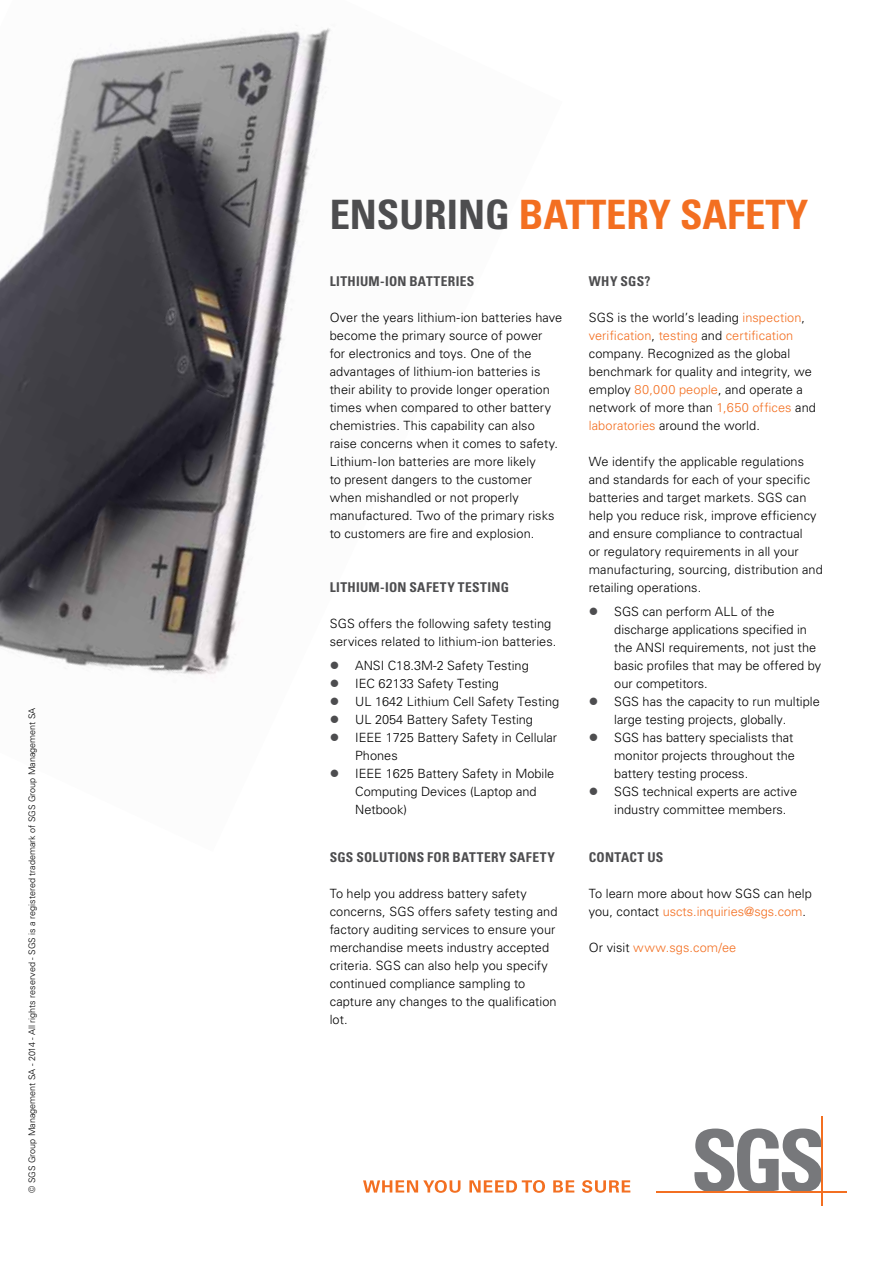
<style>
.page{position:relative;width:893px;height:1263px;background:#fff}
.page>*{position:absolute;margin:0;border:0;box-sizing:border-box;transform-origin:0 0}
.t1{font:700 condensed 40.5px "Univers LT Std";color:#f36f21}
.t2{font:700 condensed 13.5px "Univers LT Std";letter-spacing:.025em;color:#4d4d4f}
.t3{font:300 12.75px/18px "Univers LT Std";letter-spacing:.005em;color:#000}
.t4{font:300 12.75px "Univers LT Std";letter-spacing:.01em;color:#f36f21}
.t5{font:300 9px "Univers LT Std";color:#000}
.s1{color:#333}
.s2{color:#4d4d4f}
.s3{color:#f36f21}
.s4{color:#000}
</style>
<div class="page">
<img style="left:0;top:25px;width:331px;height:650px">
<svg style="left:363px;top:1180px;width:97px;height:13px"></svg>
<svg style="left:469px;top:1180px;width:76px;height:13px"></svg>
<svg style="left:553px;top:1180px;width:21px;height:12px"></svg>
<svg style="left:582px;top:1180px;width:48px;height:13px"></svg>
<svg style="left:694px;top:1128px;width:127px;height:63px"></svg>
<hr style="left:656px;top:1191px;width:191px;height:1px;background:#f36f21">
<hr style="left:821px;top:1116px;width:2px;height:89px;background:#f36f21">
<p class="t5" style="left:27px;top:1193px;width:486px;rotate:-90deg"><span class="s1">©</span> SGS Group Management SA - 2014 - All rights reserved - SGS is a registered trademark of SGS Group Management SA</p>
<h1 class="t1" style="left:330px;top:190px;width:480px"><span class="s2">ENSURING</span> BATTERY SAFETY</h1>
<p class="t2" style="left:330px;top:273px;width:146px">LITHIUM-ION BATTERIES</p>
<p class="t3" style="left:330px;top:309px;width:234px">Over the years lithium-ion batteries have become the primary source of power<br>for electronics and toys. One of the advantages of lithium-ion batteries is their ability to provide longer operation times when compared to other battery chemistries. This capability can also raise concerns when it comes to safety.<br>Lithium-Ion batteries are more likely<br>to present dangers to the customer when mishandled or not properly manufactured. Two of the primary risks to customers are fire and explosion.</p>
<p class="t2" style="left:330px;top:579px;width:181px">LITHIUM-ION SAFETY TESTING</p>
<p class="t3" style="left:330px;top:615px;width:228px">SGS offers the following safety testing services related to lithium-ion batteries.</p>
<p class="t3" style="left:355px;top:657px;width:206px">ANSI C18.3M-2 Safety Testing<br>IEC 62133 Safety Testing<br>UL 1642 Lithium Cell Safety Testing<br>UL 2054 Battery Safety Testing<br>IEEE 1725 Battery Safety in Cellular<br>Phones<br>IEEE 1625 Battery Safety in Mobile<br>Computing Devices (Laptop and<br>Netbook)</p>
<p class="t2" style="left:330px;top:849px;width:227px">SGS SOLUTIONS FOR BATTERY SAFETY</p>
<p class="t3" style="left:330px;top:885px;width:229px">To help you address battery safety concerns, SGS offers safety testing and factory auditing services to ensure your merchandise meets industry accepted criteria. SGS can also help you specify continued compliance sampling to capture any changes to the qualification lot.</p>
<p class="t2" style="left:589px;top:273px;width:63px">WHYSGS?</p>
<p class="t3" style="left:589px;top:309px;width:229px">SGS is the world’s leading <span class="s3">inspection</span>, <span class="s3">verification</span>, <span class="s3">testing</span> and <span class="s3">certification </span>company. Recognized as the global benchmark for quality and integrity, we employ <span class="s3">80,000 people</span>, and operate a network of more than <span class="s3">1,650 offices</span> and <span class="s3">laboratories</span> around the world.</p>
<p class="t3" style="left:589px;top:453px;width:236px">We identify the applicable regulations and standards for each of your specific batteries and target markets. SGS can help you reduce risk, improve efficiency and ensure compliance to contractual<br>or regulatory requirements in all your manufacturing, sourcing, distribution and retailing operations.</p>
<p class="t3" style="left:614px;top:603px;width:208px">SGS can perform ALL of the discharge applications specified in the ANSI requirements, not just the basic profiles that may be offered by our competitors.<br>SGS has the capacity to run multiple large testing projects, globally.<br>SGS has battery specialists that monitor projects throughout the battery testing process.<br>SGS technical experts are active industry committee members.</p>
<p class="t2" style="left:589px;top:849px;width:9px">CONTACT</p>
<p class="t2" style="left:647px;top:849px;width:9px">US</p>
<p class="t3" style="left:589px;top:885px;width:225px">To learn more about how SGS can help you, contact <span class="s3">uscts.inquiries@sgs.com</span>.</p>
<p class="t4" style="left:589px;top:940px;width:149px"><span class="s4">Or visit</span> www.sgs.com/ee</p>
</div>
